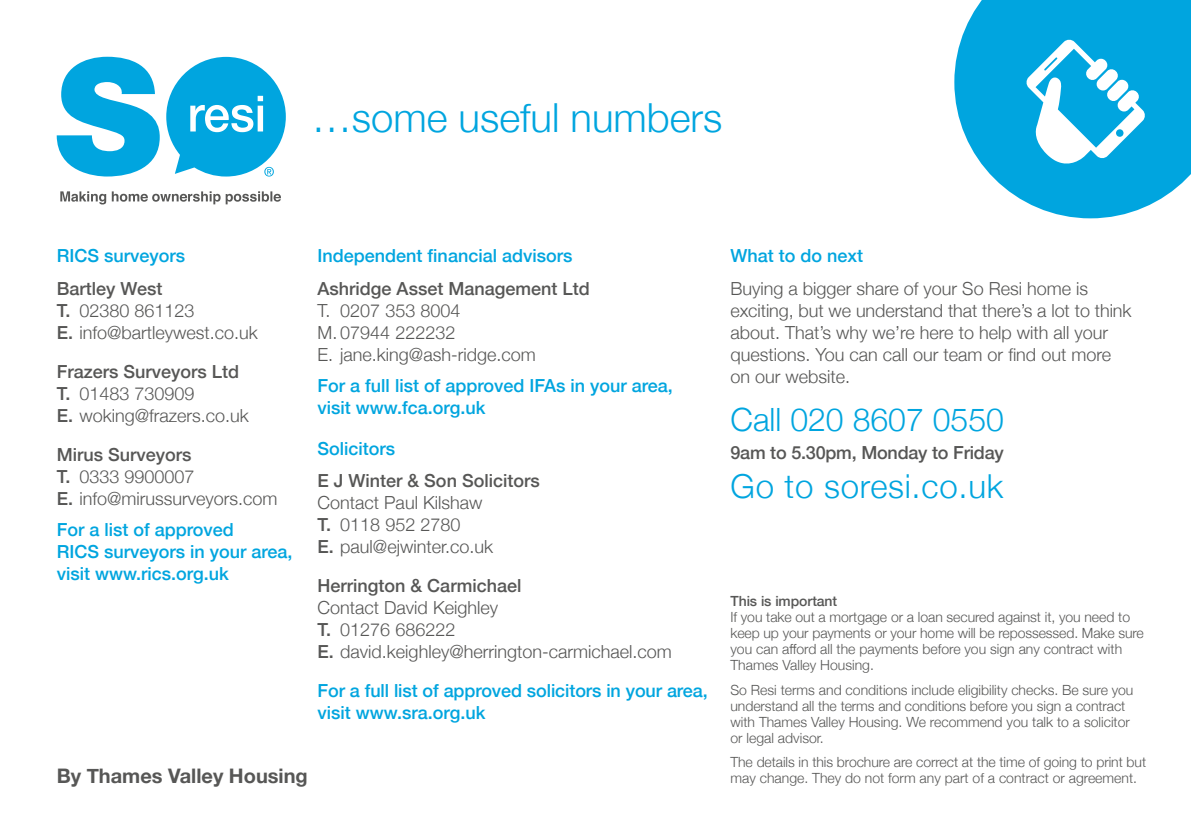
<style>
.page{position:relative;width:1191px;height:840px;background:#fff}
.page>*{position:absolute;margin:0;border:0;box-sizing:border-box;transform-origin:0 0}
.t1{font:300 40px "Helvetica Neue";color:#00a5df}
.t2{font:300 33px "Helvetica Neue";letter-spacing:.02em;color:#00a5df}
.t3{font:300 32px "Helvetica Neue";color:#00a5df}
.t4{font:700 20px "Helvetica Neue";color:#575756}
.t5{font:300 18px/22px "Helvetica Neue";color:#575756}
.t6{font:500 18px/22px "Helvetica Neue";color:#00a5df}
.t7{font:500 18px "Helvetica Neue";color:#575756}
.t8{font:300 14px/16px "Helvetica Neue";letter-spacing:-.005em;color:#575756}
.t9{font:500 14px "Helvetica Neue";letter-spacing:-.005em;color:#575756}
.s1{font-weight:500}
</style>
<div class="page">
<svg style="left:954px;top:0;width:237px;height:218px;fill:#00a5df"></svg>
<svg style="left:1025px;top:39px;width:120px;height:127px"></svg>
<svg style="left:60px;top:191px;width:221px;height:13px"></svg>
<svg style="left:57px;top:57px;width:229px;height:119px"></svg>
<h1 class="t1" style="left:312px;top:86px;width:412px">…some useful numbers</h1>
<p class="t6" style="left:57px;top:242px;width:130px">RICS surveyors</p>
<p class="t5" style="left:57px;top:276px;width:203px"><span class="s1">Bartley West<br>T.</span> 02380 861123<br><span class="s1">E.</span> info@bartleywest.co.uk</p>
<p class="t5" style="left:57px;top:359px;width:194px"><span class="s1">Frazers Surveyors Ltd<br>T.</span> 01483 730909<br><span class="s1">E.</span> woking@frazers.co.uk</p>
<p class="t5" style="left:57px;top:442px;width:222px"><span class="s1">Mirus Surveyors<br>T.</span> 0333 9900007<br><span class="s1">E.</span> info@mirussurveyors.com</p>
<p class="t6" style="left:57px;top:517px;width:237px">For a list of approved<br>RICS surveyors in your area, visit www.rics.org.uk</p>
<p class="t6" style="left:317px;top:242px;width:256px">Independent financial advisors</p>
<p class="t7" style="left:317px;top:274px;width:274px">Ashridge Asset Management Ltd</p>
<p class="t5" style="left:317px;top:298px;width:220px">T. 0207 353 8004<br>M. 07944 222232<br>E. jane.king@ash-ridge.com</p>
<p class="t6" style="left:317px;top:373px;width:357px">For a full list of approved IFAs in your area, visit www.fca.org.uk</p>
<p class="t6" style="left:317px;top:436px;width:79px">Solicitors</p>
<p class="t7" style="left:317px;top:465px;width:224px">E J Winter &amp; Son Solicitors</p>
<p class="t5" style="left:317px;top:489px;width:177px">Contact Paul Kilshaw<br><span class="s1">T.</span> 0118 952 2780<br><span class="s1">E.</span> paul@ejwinter.co.uk</p>
<p class="t7" style="left:317px;top:570px;width:205px">Herrington &amp; Carmichael</p>
<p class="t5" style="left:317px;top:594px;width:356px">Contact David Keighley<br><span class="s1">T.</span> 01276 686222<br><span class="s1">E.</span> david.keighley@herrington-carmichael.com</p>
<p class="t6" style="left:317px;top:677px;width:391px">For a full list of approved solicitors in your area, visit www.sra.org.uk</p>
<p class="t4" style="left:57px;top:760px;width:253px">By Thames Valley Housing</p>
<p class="t6" style="left:730px;top:242px;width:134px">What to do next</p>
<p class="t5" style="left:730px;top:276px;width:402px">Buying a bigger share of your So Resi home is exciting, but we understand that there’s a lot to think about. That’s why we’re here to help with all your questions. You can call our team or find out more on our website.</p>
<h3 class="t3" style="left:730px;top:393px;width:275px">Call 020 8607 0550</h3>
<p class="t7" style="left:730px;top:437px;width:275px">9am to 5.30pm, Monday to Friday</p>
<h2 class="t2" style="left:730px;top:459px;width:274px">Go to soresi.co.uk</h2>
<p class="t9" style="left:730px;top:589px;width:108px">This is important</p>
<p class="t8" style="left:730px;top:607px;width:415px">If you take out a mortgage or a loan secured against it, you need to keep up your payments or your home will be repossessed. Make sure you can afford all the payments before you sign any contract with Thames Valley Housing.</p>
<p class="t8" style="left:730px;top:680px;width:404px">So Resi terms and conditions include eligibility checks. Be sure you understand all the terms and conditions before you sign a contract with Thames Valley Housing. We recommend you talk to a solicitor or legal advisor.</p>
<p class="t8" style="left:730px;top:752px;width:417px">The details in this brochure are correct at the time of going to print but may change. They do not form any part of a contract or agreement.</p>
</div>
